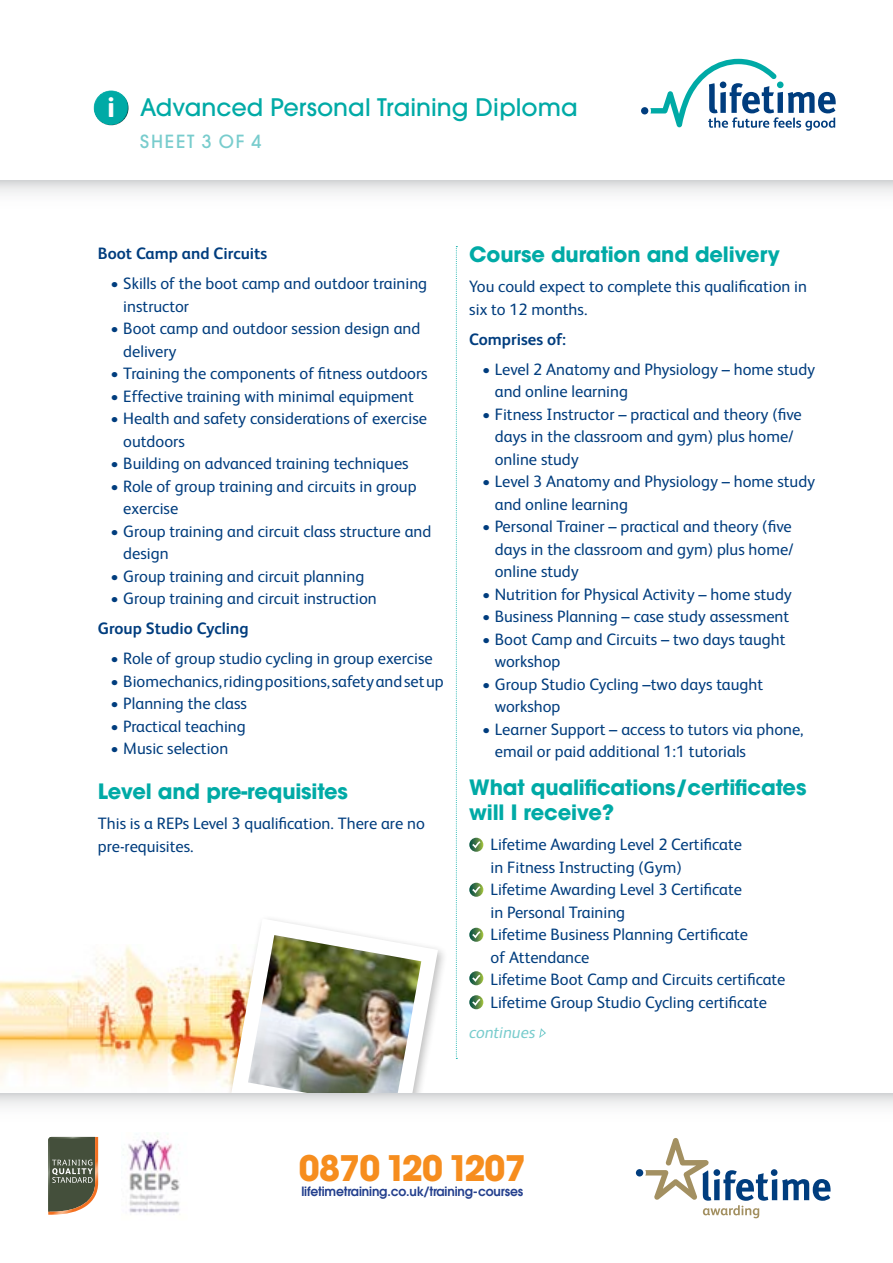
<style>
.page{position:relative;width:893px;height:1263px;background:#fff}
.page>*{position:absolute;margin:0;border:0;box-sizing:border-box;transform-origin:0 0}
.t1{font:700 36.3px "Avant Garde IT Cby BT";letter-spacing:-.04em;color:#f68d1e}
.t2{font:800 28.5px "FS Albert";color:#fff}
.t3{font:500 24px "ITC Avant Garde Pro";color:#00aaa6}
.Subhead{font:700 21px/25.5px "ITC Avant Garde Pro";letter-spacing:-.01em;color:#00aaa6}
.t4{font:500 18px "ITC Avant Garde Pro";letter-spacing:.1em;color:#78cccd}
.Body_-_Bullet{font:16.5px/22.5px "FS Albert";color:#003d7e}
.Body{font:16.5px/22.5px "FS Albert";color:#003d7e}
.Body_-_Bullet__Last{font:16.5px "FS Albert";color:#003d7e}
.Body_Bold{font:700 16.5px "FS Albert";color:#003d7e}
.Body-2{font:700 16.5px "FS Albert";color:#003d7e}
.t5{font:italic 16.5px "FS Albert";letter-spacing:-.005em;color:#78cccd}
.t6{font:600 12.75px "ITC Avant Garde Pro";letter-spacing:-.01em;color:#24408e}
</style>
<div class="page">
<img style="left:0;top:946px;width:218px;height:139px">
<div style="left:218px;top:914px;width:231px;height:268px;background:#000;opacity:.25"></div>
<svg style="left:223px;top:918px;width:215px;height:175px"></svg>
<img style="left:248px;top:935px;width:173px;height:158px">
<div style="left:93px;top:89px;width:37px;height:26px;background:#fff;opacity:.75"></div>
<div style="left:93px;top:96px;width:37px;height:30px;background:#000;opacity:.75"></div>
<svg style="left:469px;top:838px;width:14px;height:14px"></svg>
<svg style="left:471px;top:839px;width:11px;height:13px"></svg>
<svg style="left:469px;top:883px;width:14px;height:14px"></svg>
<svg style="left:471px;top:884px;width:11px;height:13px"></svg>
<svg style="left:469px;top:928px;width:14px;height:14px"></svg>
<svg style="left:471px;top:929px;width:11px;height:13px"></svg>
<svg style="left:469px;top:971px;width:14px;height:14px"></svg>
<svg style="left:471px;top:973px;width:11px;height:13px"></svg>
<svg style="left:469px;top:995px;width:14px;height:14px"></svg>
<svg style="left:471px;top:997px;width:11px;height:13px"></svg>
<svg style="left:539px;top:1028px;width:7px;height:10px"></svg>
<div style="left:0;top:180px;width:893px;height:43px;background:linear-gradient(to bottom,#e5e6e7,#fff)"></div>
<div style="left:641px;top:107px;width:7px;height:7px;background:#003d7e;border-radius:50%"></div>
<svg style="left:650px;top:59px;width:186px;height:72px"></svg>
<div style="left:0;top:1093px;width:893px;height:170px;background:#fff"></div>
<div style="left:0;top:1093px;width:893px;height:43px;background:linear-gradient(to bottom,#e5e6e7,#fff)"></div>
<div style="left:636px;top:1169px;width:7px;height:7px;background:#003d7e;border-radius:50%"></div>
<svg style="left:645px;top:1138px;width:185px;height:80px"></svg>
<svg style="left:48px;top:1137px;width:50px;height:78px;background:#6e6c57"></svg>
<img style="left:121px;top:1132px;width:66px;height:81px">
<svg style="left:456px;top:246px;width:1px;height:813px"></svg>
<h2 class="t2" style="left:107px;top:86px;width:10px">i</h2>
<h3 class="t3" style="left:140px;top:91px;width:439px">Advanced Personal Training Diploma</h3>
<p class="t4" style="left:140px;top:130px;width:123px">SHEET 3 OF 4</p>
<p class="Body_Bold" style="left:98px;top:242px;width:171px">Boot Camp and Circuits</p>
<p class="Body_-_Bullet" style="left:123px;top:272px;width:305px;text-indent:-13px">• Skills of the boot camp and outdoor training instructor</p>
<p class="Body_-_Bullet" style="left:123px;top:317px;width:299px;text-indent:-13px">• Boot camp and outdoor session design and delivery</p>
<p class="Body_-_Bullet" style="left:111px;top:362px;width:319px">• Training the components of fitness outdoors</p>
<p class="Body_-_Bullet" style="left:111px;top:384px;width:305px">• Effective training with minimal equipment</p>
<p class="Body_-_Bullet" style="left:123px;top:407px;width:305px;text-indent:-13px">• Health and safety considerations of exercise outdoors</p>
<p class="Body_-_Bullet__Last" style="left:111px;top:453px;width:300px">• Building on advanced training techniques</p>
<p class="Body_-_Bullet" style="left:123px;top:474px;width:295px;text-indent:-13px">• Role of group training and circuits in group exercise</p>
<p class="Body_-_Bullet" style="left:123px;top:519px;width:310px;text-indent:-13px">• Group training and circuit class structure and design</p>
<p class="Body_-_Bullet" style="left:111px;top:564px;width:255px">• Group training and circuit planning</p>
<p class="Body_-_Bullet__Last" style="left:111px;top:588px;width:268px">• Group training and circuit instruction</p>
<p class="Body_Bold" style="left:98px;top:617px;width:152px">Group Studio Cycling</p>
<p class="Body_-_Bullet" style="left:111px;top:647px;width:324px">• Role of group studio cycling in group exercise</p>
<p class="Body_-_Bullet" style="left:111px;top:669px;width:335px">• Biomechanics,ridingpositions,safetyandsetup</p>
<p class="Body_-_Bullet" style="left:111px;top:692px;width:138px">• Planning the class</p>
<p class="Body_-_Bullet" style="left:111px;top:714px;width:137px">• Practical teaching</p>
<p class="Body_-_Bullet__Last" style="left:111px;top:738px;width:119px">• Music selection</p>
<p class="Subhead" style="left:98px;top:779px;width:252px">Level and pre-requisites</p>
<p class="Body" style="left:98px;top:812px;width:328px">This is a REPs Level 3 qualification. There are no pre-requisites.</p>
<p class="Subhead" style="left:469px;top:241px;width:312px">Course duration and delivery</p>
<p class="Body" style="left:469px;top:274px;width:339px">You could expect to complete this qualification in six to 12 months.</p>
<p class="Body-2" style="left:469px;top:328px;width:98px">Comprises of:</p>
<p class="Body_-_Bullet" style="left:495px;top:357px;width:322px;text-indent:-13px">• Level 2 Anatomy and Physiology – home study and online learning</p>
<p class="Body_-_Bullet" style="left:495px;top:402px;width:308px;text-indent:-13px">• Fitness Instructor – practical and theory (five days in the classroom and gym) plus home/ online study</p>
<p class="Body_-_Bullet" style="left:495px;top:469px;width:322px;text-indent:-13px">• Level 3 Anatomy and Physiology – home study and online learning</p>
<p class="Body_-_Bullet" style="left:495px;top:514px;width:300px;text-align:justify;text-indent:-13px">• Personal Trainer – practical and theory (five days in the classroom and gym) plus home/ online study</p>
<p class="Body_-_Bullet" style="left:482px;top:582px;width:311px">• Nutrition for Physical Activity – home study</p>
<p class="Body_-_Bullet" style="left:482px;top:604px;width:309px">• Business Planning – case study assessment</p>
<p class="Body_-_Bullet" style="left:495px;top:627px;width:292px;text-indent:-13px">• Boot Camp and Circuits – two days taught workshop</p>
<p class="Body_-_Bullet" style="left:495px;top:672px;width:270px;text-indent:-13px">• Group Studio Cycling –two days taught workshop</p>
<p class="Body_-_Bullet" style="left:495px;top:717px;width:310px;text-indent:-13px">• Learner Support – access to tutors via phone, email or paid additional 1:1 tutorials</p>
<p class="Subhead" style="left:469px;top:774px;width:339px">What qualifications/certificates will I receive?</p>
<p class="Body_-_Bullet" style="left:491px;top:832px;width:253px">Lifetime Awarding Level 2 Certificate in Fitness Instructing (Gym)</p>
<p class="Body_-_Bullet" style="left:491px;top:877px;width:253px">Lifetime Awarding Level 3 Certificate in Personal Training</p>
<p class="Body_-_Bullet" style="left:491px;top:922px;width:259px">Lifetime Business Planning Certificate of Attendance</p>
<p class="Body_-_Bullet" style="left:491px;top:967px;width:296px">Lifetime Boot Camp and Circuits certificate</p>
<p class="Body_-_Bullet" style="left:491px;top:990px;width:278px">Lifetime Group Studio Cycling certificate</p>
<p class="t5" style="left:469px;top:1021px;width:67px">continues</p>
<h1 class="t1" style="left:299px;top:1146px;width:229px">0870 120 1207</h1>
<p class="t6" style="left:301px;top:1183px;width:223px">lifetimetraining.co.uk/training-courses</p>
</div>
